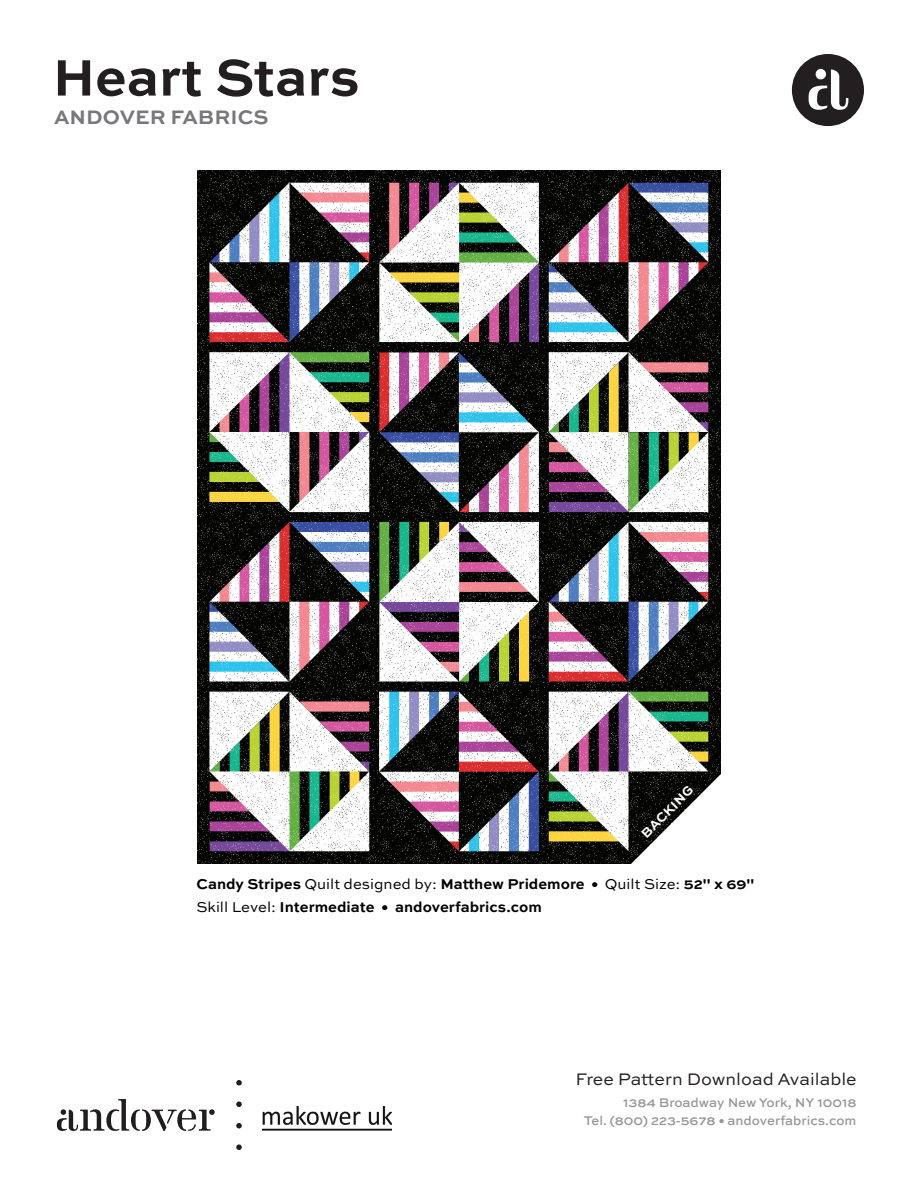
<style>
.page{position:relative;width:918px;height:1188px;background:#fff}
.page>*{position:absolute;margin:0;border:0;box-sizing:border-box;transform-origin:0 0}
.t1{font:700 54px "Sweet Sans Pro";color:#231f20}
.t2{font:700 20.55px "Sweet Sans Pro";color:#76787b}
.t3{font:17.7px "Sweet Sans Pro";color:#231f20}
.t4{font:700 15px/22.5px "Sweet Sans Pro";color:#000}
.t5{font:700 13.5px "Sweet Sans Pro";color:#fff}
.t6{font:500 13.2px/18px "Sweet Sans Pro";color:#939598;text-align:right}
.s1{font-weight:400}
.s2{color:#040503}
</style>
<div class="page">
<div style="left:792px;top:54px;width:72px;height:72px;background:#231f20;border-radius:50%"></div>
<svg style="left:809px;top:69px;width:39px;height:41px"></svg>
<div style="left:816px;top:69px;width:10px;height:10px;background:#fff;border-radius:50%"></div>
<svg style="left:236px;top:1144px;width:6px;height:6px"></svg>
<svg style="left:236px;top:1123px;width:6px;height:5px"></svg>
<svg style="left:236px;top:1101px;width:6px;height:6px"></svg>
<svg style="left:236px;top:1080px;width:6px;height:6px"></svg>
<svg style="left:57px;top:1099px;width:158px;height:32px"></svg>
<img style="left:263px;top:1107px;width:129px;height:24px">
<img style="left:197px;top:170px;width:524px;height:694px">
<h1 class="t1" style="left:52px;top:36px;width:309px">Heart Stars</h1>
<h2 class="t2" style="left:54px;top:101px;width:216px">ANDOVER FABRICS</h2>
<p class="t5" style="left:636px;top:828px;width:70px;rotate:-45deg">BACKING</p>
<p class="t4" style="left:197px;top:872px;width:559px">Candy Stripes <span class="s1">Quilt designed by:</span> Matthew Pridemore • <span class="s1">Quilt Size:</span> 52" x 69"<br><span class="s1">Skill Level:</span> Intermediate • <span class="s2">andoverfabrics.com</span></p>
<p class="t3" style="left:576px;top:1066px;width:283px">Free Pattern Download Available</p>
<p class="t6" style="left:584px;top:1093px;width:274px">1384 Broadway New York, NY 10018<br>Tel. (800) 223-5678 • andoverfabrics.com</p>
</div>
